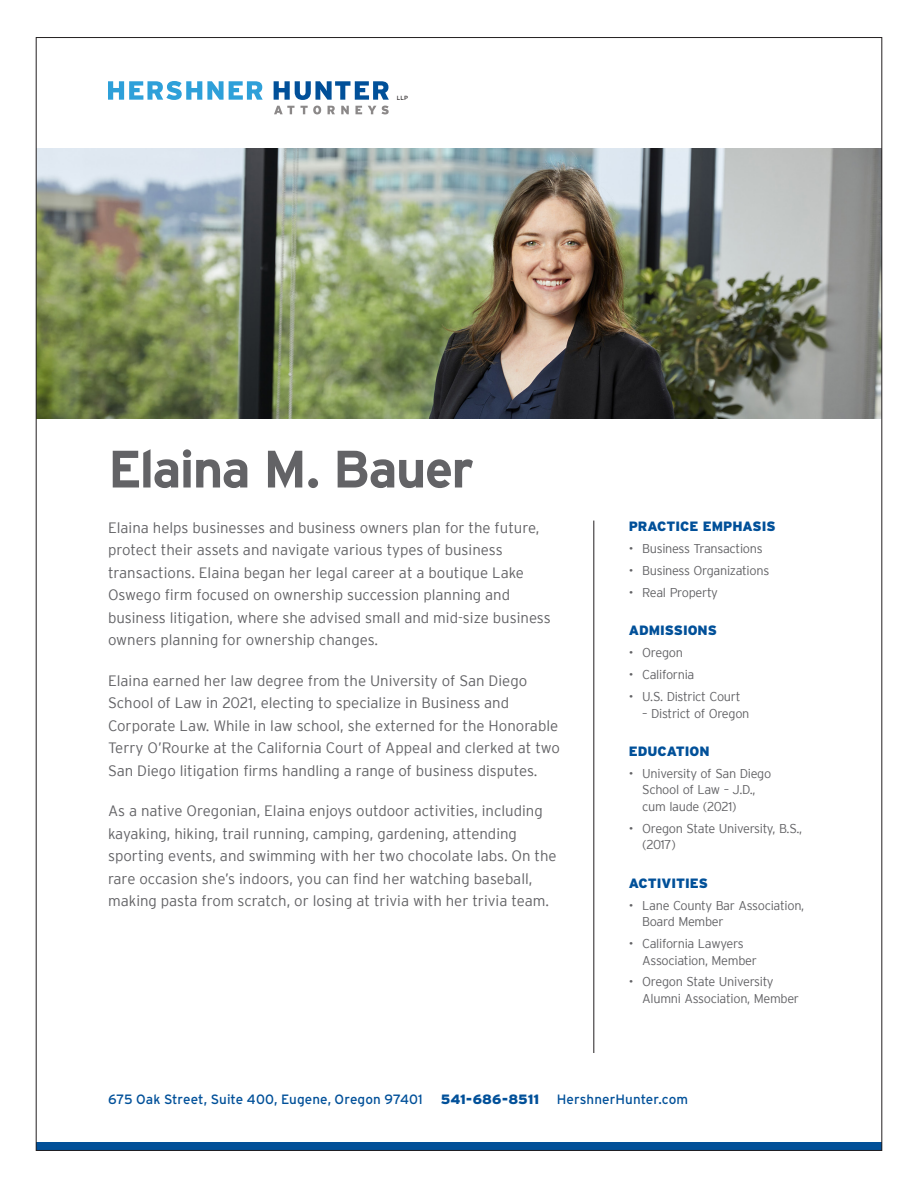
<style>
.page{position:relative;width:918px;height:1188px;background:#fff}
.page>*{position:absolute;margin:0;border:0;box-sizing:border-box;transform-origin:0 0}
.t1{font:700 52.5px "Interstate";letter-spacing:-.035em;color:#636366}
.t2{font:300 15px/22.5px "Interstate";color:#636366}
.t3{font:13.5px "Interstate";letter-spacing:.005em;color:#015099}
.t4{font:900 13.5px "Interstate";color:#015099}
.t5{font:300 12.75px/16.5px "Interstate";letter-spacing:-.025em;color:#636366}
.t6{font:6px "Interstate";color:#231f20}
</style>
<div class="page">
<svg style="left:108px;top:81px;width:155px;height:19px"></svg>
<svg style="left:274px;top:81px;width:115px;height:19px"></svg>
<svg style="left:274px;top:106px;width:47px;height:8px"></svg>
<svg style="left:328px;top:106px;width:7px;height:8px"></svg>
<svg style="left:341px;top:106px;width:8px;height:8px"></svg>
<svg style="left:355px;top:106px;width:7px;height:8px"></svg>
<svg style="left:368px;top:106px;width:21px;height:8px"></svg>
<div style="left:36px;top:1142px;width:846px;height:9px;background:#015099"></div>
<img style="left:38px;top:148px;width:842px;height:270px">
<hr style="left:594px;top:521px;width:1px;height:532px;background:#231f20">
<p class="t6" style="left:397px;top:94px;width:13px">LLP</p>
<h1 class="t1" style="left:108px;top:440px;width:367px">Elaina M. Bauer</h1>
<p class="t2" style="left:108px;top:516px;width:444px">Elaina helps businesses and business owners plan for the future, protect their assets and navigate various types of business transactions. Elaina began her legal career at a boutique Lake Oswego firm focused on ownership succession planning and business litigation, where she advised small and mid-size business owners planning for ownership changes.</p>
<p class="t2" style="left:108px;top:669px;width:453px">Elaina earned her law degree from the University of San Diego School of Law in 2021, electing to specialize in Business and Corporate Law. While in law school, she externed for the Honorable Terry O’Rourke at the California Court of Appeal and clerked at two San Diego litigation firms handling a range of business disputes.</p>
<p class="t2" style="left:108px;top:799px;width:450px">As a native Oregonian, Elaina enjoys outdoor activities, including kayaking, hiking, trail running, camping, gardening, attending sporting events, and swimming with her two chocolate labs. On the rare occasion she’s indoors, you can find her watching baseball, making pasta from scratch, or losing at trivia with her trivia team.</p>
<p class="t4" style="left:629px;top:519px;width:148px">PRACTICE EMPHASIS</p>
<p class="t5" style="left:629px;top:540px;width:135px">• Business Transactions</p>
<p class="t5" style="left:629px;top:562px;width:142px">• Business Organizations</p>
<p class="t5" style="left:629px;top:584px;width:91px">• Real Property</p>
<p class="t4" style="left:629px;top:623px;width:90px">ADMISSIONS</p>
<p class="t5" style="left:629px;top:645px;width:56px">• Oregon</p>
<p class="t5" style="left:629px;top:666px;width:67px">• California</p>
<p class="t5" style="left:629px;top:688px;width:113px">• U.S. District Court</p>
<p class="t5" style="left:642px;top:705px;width:109px">– District of Oregon</p>
<p class="t4" style="left:629px;top:744px;width:82px">EDUCATION</p>
<p class="t5" style="left:642px;top:765px;width:131px;text-indent:-14px">• University of San Diego<br>School of Law – J.D., cum laude (2021)</p>
<p class="t5" style="left:642px;top:820px;width:161px;text-indent:-14px">• Oregon State University, B.S., (2017)</p>
<p class="t4" style="left:629px;top:875px;width:81px">ACTIVITIES</p>
<p class="t5" style="left:642px;top:897px;width:164px;text-indent:-14px">• Lane County Bar Association,<br>Board Member</p>
<p class="t5" style="left:642px;top:935px;width:116px;text-indent:-14px">• California Lawyers<br>Association, Member</p>
<p class="t5" style="left:642px;top:974px;width:158px;text-indent:-14px">• Oregon State University<br>Alumni Association, Member</p>
<p class="t3" style="left:108px;top:1092px;width:316px">675 Oak Street, Suite 400, Eugene, Oregon 97401</p>
<p class="t4" style="left:441px;top:1092px;width:100px">541-686-8511</p>
<p class="t3" style="left:557px;top:1092px;width:133px">HershnerHunter.com</p>
</div>
